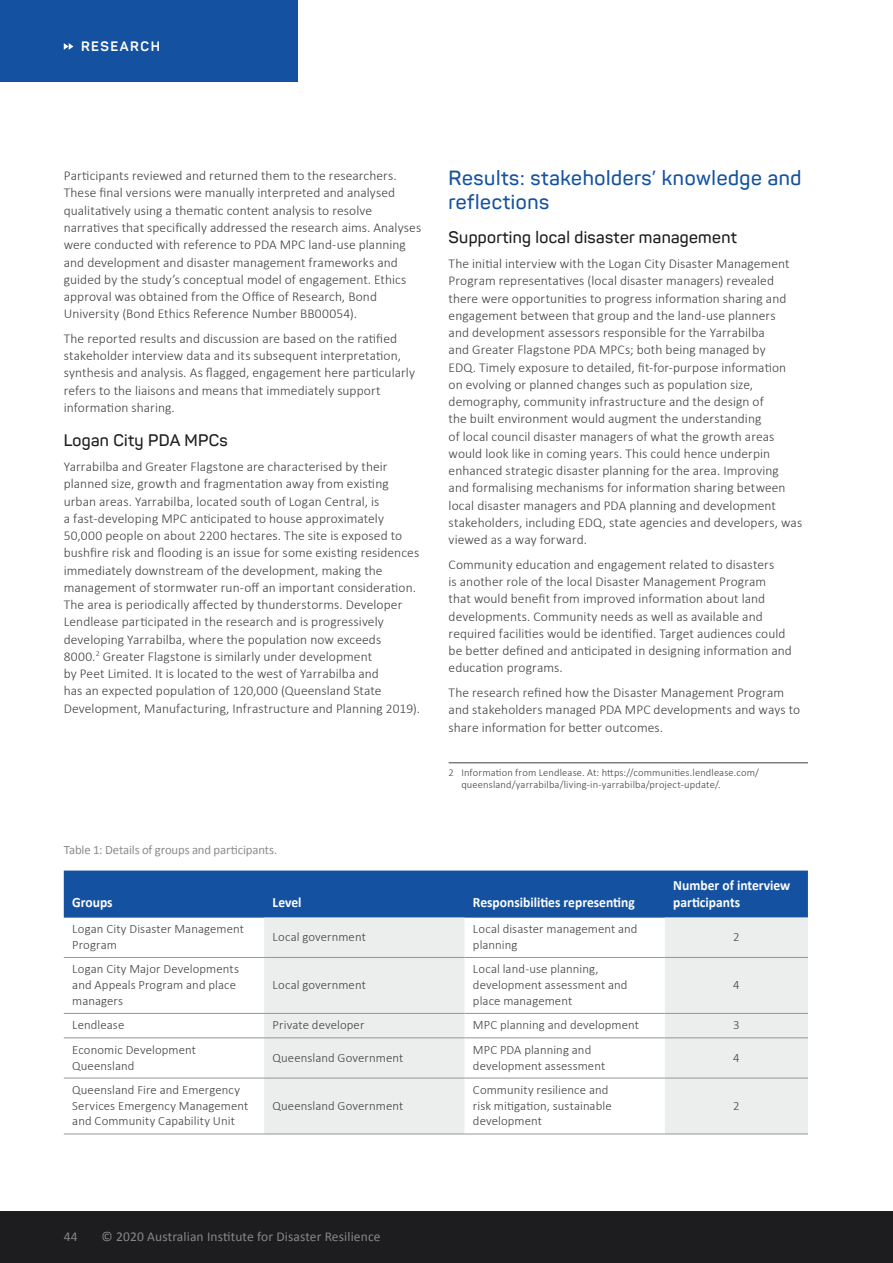
<style>
.page{position:relative;width:893px;height:1263px;background:#fff}
.page>*{position:absolute;margin:0;border:0;box-sizing:border-box;transform-origin:0 0}
.t1{font:600 20.25px/24px "Panton";letter-spacing:.03em;color:#1452a1}
.t2{font:600 16.5px "Panton";letter-spacing:.02em;color:#1d1d1f}
.t3{font:700 14.25px/17.2px "Calibri";color:#fff;scale:.95 1}
.t4{font:300 13.5px/17.2px "Calibri";letter-spacing:.005em;color:#414042}
.t5{font:13.5px "Calibri";letter-spacing:.01em;color:#868788}
.t6{font:700 13.5px "Panton";letter-spacing:.11em;color:#fff}
.t7{font:300 12.75px/15.8px "Calibri";letter-spacing:.005em;color:#414042}
.t8{font:12.75px "Calibri";letter-spacing:-.01em;color:#8a8c8e}
.t9{font:300 10.5px/12px "Calibri";letter-spacing:.015em;color:#414042}
</style>
<div class="page">
<div style="left:0;top:0;width:298px;height:81px;background:#1452a1"></div>
<svg style="left:64px;top:43px;width:9px;height:7px"></svg>
<div style="left:0;top:1212px;width:893px;height:51px;background:#1d1d1f"></div>
<hr style="left:449px;top:762px;width:359px;height:1px;background:#414042">
<div style="left:64px;top:870px;width:744px;height:48px;background:#1452a1"></div>
<svg style="left:264px;top:918px;width:544px;height:215px;fill:#eceded"></svg>
<hr style="left:64px;top:957px;width:200px;height:1px;background:#939598">
<hr style="left:464px;top:957px;width:201px;height:1px;background:#939598">
<hr style="left:64px;top:1013px;width:200px;height:1px;background:#939598">
<hr style="left:464px;top:1013px;width:201px;height:1px;background:#939598">
<hr style="left:64px;top:1037px;width:200px;height:1px;background:#939598">
<hr style="left:464px;top:1037px;width:201px;height:1px;background:#939598">
<hr style="left:64px;top:1078px;width:200px;height:1px;background:#939598">
<hr style="left:464px;top:1078px;width:201px;height:1px;background:#939598">
<hr style="left:64px;top:1133px;width:200px;height:1px;background:#939598">
<hr style="left:464px;top:1133px;width:201px;height:1px;background:#939598">
<hr style="left:264px;top:957px;width:200px;height:1px;background:#939598">
<hr style="left:264px;top:1013px;width:200px;height:1px;background:#939598">
<hr style="left:264px;top:1037px;width:200px;height:1px;background:#939598">
<hr style="left:264px;top:1078px;width:200px;height:1px;background:#939598">
<hr style="left:264px;top:1133px;width:200px;height:1px;background:#939598">
<hr style="left:665px;top:957px;width:143px;height:1px;background:#939598">
<hr style="left:665px;top:1013px;width:143px;height:1px;background:#939598">
<hr style="left:665px;top:1037px;width:143px;height:1px;background:#939598">
<hr style="left:665px;top:1078px;width:143px;height:1px;background:#939598">
<hr style="left:665px;top:1133px;width:143px;height:1px;background:#939598">
<p class="t6" style="left:81px;top:38px;width:80px">RESEARCH</p>
<p class="t4" style="left:64px;top:167px;width:359px">Participants reviewed and returned them to the researchers.<br>These final versions were manually interpreted and analysed qualitatively using a thematic content analysis to resolve narratives that specifically addressed the research aims. Analyses were conducted with reference to PDA MPC land-use planning and development and disaster management frameworks and guided by the study’s conceptual model of engagement. Ethics approval was obtained from the Office of Research, Bond University (Bond Ethics Reference Number BB00054).</p>
<p class="t4" style="left:64px;top:330px;width:353px">The reported results and discussion are based on the ratified stakeholder interview data and its subsequent interpretation, synthesis and analysis. As flagged, engagement here particularly refers to the liaisons and means that immediately support information sharing.</p>
<p class="t2" style="left:64px;top:430px;width:166px">Logan City PDA MPCs</p>
<p class="t4" style="left:64px;top:458px;width:358px">Yarrabilba and Greater Flagstone are characterised by their planned size, growth and fragmentation away from existing urban areas. Yarrabilba, located south of Logan Central, is<br>a fast-developing MPC anticipated to house approximately 50,000 people on about 2200 hectares. The site is exposed to bushfire risk and flooding is an issue for some existing residences immediately downstream of the development, making the management of stormwater run-off an important consideration.<br>The area is periodically affected by thunderstorms. Developer Lendlease participated in the research and is progressively developing Yarrabilba, where the population now exceeds 8000.<sup>2</sup> Greater Flagstone is similarly under development<br>by Peet Limited. It is located to the west of Yarrabilba and<br>has an expected population of 120,000 (Queensland State Development, Manufacturing, Infrastructure and Planning 2019).</p>
<p class="t8" style="left:64px;top:841px;width:215px">Table 1: Details of groups and participants.</p>
<h1 class="t1" style="left:449px;top:166px;width:354px">Results: stakeholders’ knowledge and reflections</h1>
<p class="t2" style="left:449px;top:227px;width:290px">Supporting local disaster management</p>
<p class="t4" style="left:449px;top:255px;width:355px">The initial interview with the Logan City Disaster Management Program representatives (local disaster managers) revealed there were opportunities to progress information sharing and engagement between that group and the land-use planners<br>and development assessors responsible for the Yarrabilba<br>and Greater Flagstone PDA MPCs; both being managed by<br>EDQ. Timely exposure to detailed, fit-for-purpose information on evolving or planned changes such as population size, demography, community infrastructure and the design of<br>the built environment would augment the understanding<br>of local council disaster managers of what the growth areas would look like in coming years. This could hence underpin enhanced strategic disaster planning for the area. Improving and formalising mechanisms for information sharing between local disaster managers and PDA planning and development stakeholders, including EDQ, state agencies and developers, was viewed as a way forward.</p>
<p class="t4" style="left:449px;top:556px;width:345px">Community education and engagement related to disasters<br>is another role of the local Disaster Management Program that would benefit from improved information about land developments. Community needs as well as available and required facilities would be identified. Target audiences could be better defined and anticipated in designing information and education programs.</p>
<p class="t4" style="left:449px;top:684px;width:353px">The research refined how the Disaster Management Program and stakeholders managed PDA MPC developments and ways to share information for better outcomes.</p>
<p class="t9" style="left:461px;top:766px;width:299px;text-indent:-13px">2 Information from Lendlease. At: https://communities.lendlease.com/ queensland/yarrabilba/living-in-yarrabilba/project-update/.</p>
<p class="t3" style="left:72px;top:893px;width:44px">Groups</p>
<p class="t3" style="left:273px;top:893px;width:32px">Level</p>
<p class="t3" style="left:473px;top:893px;width:172px">Responsibilities representing</p>
<p class="t3" style="left:673px;top:876px;width:125px">Number of interview participants</p>
<p class="t7" style="left:72px;top:921px;width:173px">Logan City Disaster Management<br>Program</p>
<p class="t7" style="left:273px;top:929px;width:95px">Local government</p>
<p class="t7" style="left:473px;top:921px;width:166px">Local disaster management and planning</p>
<p class="t7" style="left:733px;top:929px;width:8px">2</p>
<p class="t7" style="left:72px;top:961px;width:168px">Logan City Major Developments and Appeals Program and place managers</p>
<p class="t7" style="left:473px;top:961px;width:156px">Local land-use planning, development assessment and place management</p>
<p class="t7" style="left:273px;top:977px;width:95px">Local government</p>
<p class="t7" style="left:733px;top:977px;width:8px">4</p>
<p class="t7" style="left:72px;top:1017px;width:54px">Lendlease</p>
<p class="t7" style="left:273px;top:1017px;width:93px">Private developer</p>
<p class="t7" style="left:473px;top:1017px;width:168px">MPC planning and development</p>
<p class="t7" style="left:733px;top:1017px;width:8px">3</p>
<p class="t7" style="left:72px;top:1041px;width:125px">Economic Development<br>Queensland</p>
<p class="t7" style="left:273px;top:1049px;width:132px">Queensland Government</p>
<p class="t7" style="left:473px;top:1041px;width:134px">MPC PDA planning and development assessment</p>
<p class="t7" style="left:733px;top:1049px;width:8px">4</p>
<p class="t7" style="left:72px;top:1082px;width:178px">Queensland Fire and Emergency<br>Services Emergency Management and Community Capability Unit</p>
<p class="t7" style="left:473px;top:1082px;width:140px">Community resilience and risk mitigation, sustainable development</p>
<p class="t7" style="left:273px;top:1097px;width:132px">Queensland Government</p>
<p class="t7" style="left:733px;top:1097px;width:8px">2</p>
<p class="t5" style="left:64px;top:1228px;width:15px">44</p>
<p class="t5" style="left:102px;top:1228px;width:280px">© 2020 Australian Institute for Disaster Resilience</p>
</div>
